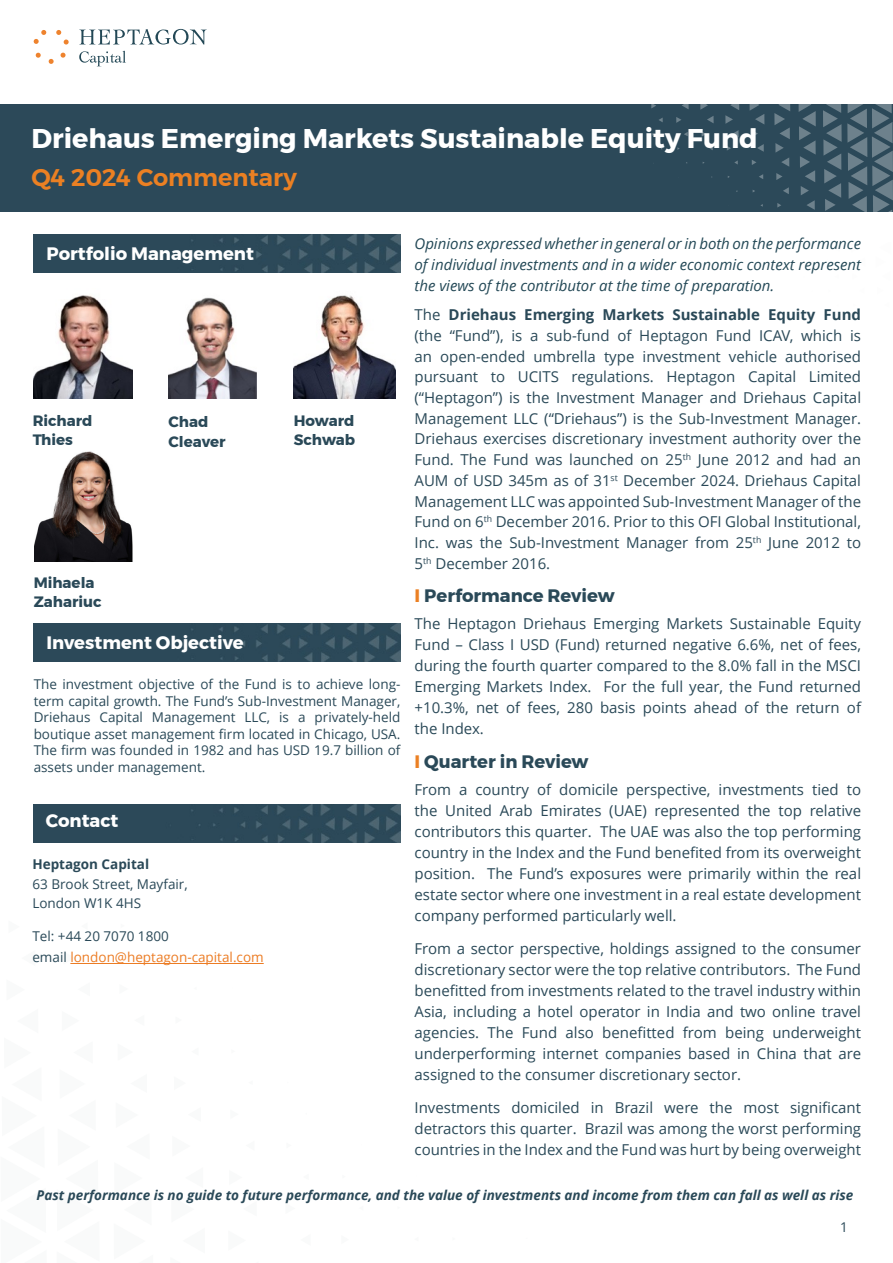
<style>
.page{position:relative;width:893px;height:1263px;background:#fff}
.page>*{position:absolute;margin:0;border:0;box-sizing:border-box;transform-origin:0 0}
.t1{font:700 27px "Montserrat";color:#fff}
.t2{font:600 24px "Montserrat";color:#eb8023}
.t3{font:700 18px "Montserrat";color:#fff}
.t4{font:700 18px "Montserrat";color:#2a4958}
.t5{font:15px/21px "Open Sans";color:#2a4958;text-align:justify}
.t6{font:italic 15px/20.7px "Open Sans";color:#234856;text-align:justify}
.t7{font:700 15px/19.5px "Montserrat";color:#2a4958}
.t8{font:13.5px/16.5px "Open Sans";color:#2a4958;text-align:justify}
.t9{font:italic 700 13.5px "Open Sans";color:#2a4958}
.t10{font:13.5px "Open Sans";color:#ec7c24}
.t11{font:700 13.5px "Open Sans";color:#2a4958}
.s1{color:#2a4958}
.s2{font-weight:700}
.s3{color:#eb8023}
</style>
<div class="page">
<img style="left:34px;top:804px;width:366px;height:38px">
<img style="left:34px;top:624px;width:366px;height:38px">
<div style="left:0;top:103px;width:893px;height:110px;background:#2c4959"></div>
<svg style="left:684px;top:132px;width:4px;height:4px"></svg>
<svg style="left:701px;top:131px;width:5px;height:6px"></svg>
<svg style="left:659px;top:118px;width:4px;height:4px"></svg>
<svg style="left:676px;top:117px;width:5px;height:6px"></svg>
<svg style="left:707px;top:116px;width:7px;height:7px"></svg>
<svg style="left:727px;top:146px;width:4px;height:5px"></svg>
<svg style="left:734px;top:160px;width:4px;height:5px"></svg>
<svg style="left:651px;top:104px;width:5px;height:4px"></svg>
<svg style="left:682px;top:104px;width:7px;height:5px"></svg>
<svg style="left:732px;top:130px;width:7px;height:7px"></svg>
<svg style="left:752px;top:160px;width:4px;height:5px"></svg>
<svg style="left:759px;top:174px;width:4px;height:5px"></svg>
<svg style="left:700px;top:104px;width:8px;height:6px"></svg>
<svg style="left:725px;top:104px;width:14px;height:20px"></svg>
<svg style="left:757px;top:144px;width:7px;height:8px"></svg>
<svg style="left:776px;top:173px;width:6px;height:7px"></svg>
<svg style="left:783px;top:187px;width:6px;height:7px"></svg>
<svg style="left:777px;top:203px;width:4px;height:5px"></svg>
<svg style="left:749px;top:104px;width:16px;height:34px"></svg>
<svg style="left:774px;top:104px;width:16px;height:63px"></svg>
<svg style="left:798px;top:104px;width:18px;height:106px"></svg>
<svg style="left:823px;top:104px;width:70px;height:109px"></svg>
<div style="left:0;top:0;width:893px;height:104px;background:#fff"></div>
<img style="left:34px;top:235px;width:366px;height:38px">
<img style="left:34px;top:295px;width:99px;height:104px">
<img style="left:294px;top:295px;width:102px;height:104px">
<img style="left:169px;top:297px;width:87px;height:102px">
<hr style="left:70px;top:963px;width:194px;height:1px;background:#ec7c24">
<img style="left:35px;top:451px;width:98px;height:110px">
<svg style="left:49px;top:59px;width:5px;height:5px"></svg>
<svg style="left:61px;top:53px;width:5px;height:5px"></svg>
<svg style="left:79px;top:51px;width:47px;height:15px"></svg>
<svg style="left:79px;top:29px;width:128px;height:16px"></svg>
<svg style="left:36px;top:53px;width:5px;height:5px"></svg>
<svg style="left:56px;top:30px;width:13px;height:15px"></svg>
<svg style="left:34px;top:30px;width:12px;height:14px"></svg>
<p class="t1" style="left:31px;top:117px;width:728px">Driehaus Emerging Markets Sustainable Equity Fund</p>
<p class="t2" style="left:31px;top:158px;width:267px">Q4 2024 Commentary</p>
<p class="t3" style="left:47px;top:239px;width:209px">Portfolio Management</p>
<p class="t7" style="left:33px;top:410px;width:61px">Richard</p>
<p class="t7" style="left:33px;top:430px;width:42px">Thies</p>
<p class="t7" style="left:169px;top:412px;width:41px">Chad</p>
<p class="t7" style="left:169px;top:431px;width:59px">Cleaver</p>
<p class="t7" style="left:294px;top:410px;width:62px">Howard</p>
<p class="t7" style="left:294px;top:430px;width:63px">Schwab</p>
<p class="t7" style="left:34px;top:573px;width:69px">Mihaela<br>Zahariuc</p>
<p class="t3" style="left:47px;top:628px;width:199px">Investment Objective</p>
<p class="t8" style="left:34px;top:676px;width:368px">The investment objective of the Fund is to achieve long&shy;term capital growth. The Fund’s Sub-Investment Manager, Driehaus Capital Management LLC, is a privately-held boutique asset management firm located in Chicago, USA.<br>The firm was founded in 1982 and has USD 19.7 billion of assets under management.</p>
<p class="t3" style="left:46px;top:807px;width:74px">Contact</p>
<p class="t11" style="left:32px;top:855px;width:118px">Heptagon Capital</p>
<p class="t8" style="left:32px;top:875px;width:157px">63 Brook Street, Mayfair,</p>
<p class="t8" style="left:32px;top:895px;width:110px">London W1K 4HS</p>
<p class="t8" style="left:32px;top:928px;width:138px">Tel: +44 20 7070 1800</p>
<p class="t10" style="left:32px;top:948px;width:233px"><span class="s1">email</span> london@heptagon-capital.com</p>
<p class="t6" style="left:414px;top:233px;width:448px">Opinions expressed whether in general or in both on the performance of individual investments and in a wider economic context represent the views of the contributor at the time of preparation.</p>
<p class="t5" style="left:414px;top:304px;width:448px">The <span class="s2">Driehaus Emerging Markets Sustainable Equity Fund </span>(the “Fund”), is a sub-fund of Heptagon Fund ICAV, which is an open-ended umbrella type investment vehicle authorised pursuant to UCITS regulations. Heptagon Capital Limited (“Heptagon”) is the Investment Manager and Driehaus Capital Management LLC (“Driehaus”) is the Sub-Investment Manager.<br>Driehaus exercises discretionary investment authority over the Fund. The Fund was launched on 25<sup>th</sup> June 2012 and had an AUM of USD 345m as of 31<sup>st</sup> December 2024. Driehaus Capital Management LLC was appointed Sub-Investment Manager of the Fund on 6<sup>th</sup> December 2016. Prior to this OFI Global Institutional, Inc. was the Sub-Investment Manager from 25<sup>th</sup> June 2012 to 5<sup>th</sup> December 2016.</p>
<p class="t4" style="left:414px;top:581px;width:202px"><span class="s3">I</span> Performance Review</p>
<p class="t5" style="left:414px;top:613px;width:448px">The Heptagon Driehaus Emerging Markets Sustainable Equity Fund – Class I USD (Fund) returned negative 6.6%, net of fees, during the fourth quarter compared to the 8.0% fall in the MSCI Emerging Markets Index. For the full year, the Fund returned +10.3%, net of fees, 280 basis points ahead of the return of the Index.</p>
<p class="t4" style="left:414px;top:747px;width:176px"><span class="s3">I</span> Quarter in Review</p>
<p class="t5" style="left:414px;top:778px;width:448px">From a country of domicile perspective, investments tied to the United Arab Emirates (UAE) represented the top relative contributors this quarter. The UAE was also the top performing country in the Index and the Fund benefited from its overweight position. The Fund’s exposures were primarily within the real estate sector where one investment in a real estate development company performed particularly well.</p>
<p class="t5" style="left:414px;top:937px;width:448px">From a sector perspective, holdings assigned to the consumer discretionary sector were the top relative contributors. The Fund benefitted from investments related to the travel industry within Asia, including a hotel operator in India and two online travel agencies. The Fund also benefitted from being underweight underperforming internet companies based in China that are assigned to the consumer discretionary sector.</p>
<p class="t5" style="left:414px;top:1096px;width:448px">Investments domiciled in Brazil were the most significant detractors this quarter. Brazil was among the worst performing countries in the Index and the Fund was hurt by being overweight</p>
<p class="t9" style="left:37px;top:1186px;width:818px">Past performance is no guide to future performance, and the value of investments and income from them can fall as well as rise</p>
<p class="t8" style="left:840px;top:1218px;width:9px">1</p>
</div>
